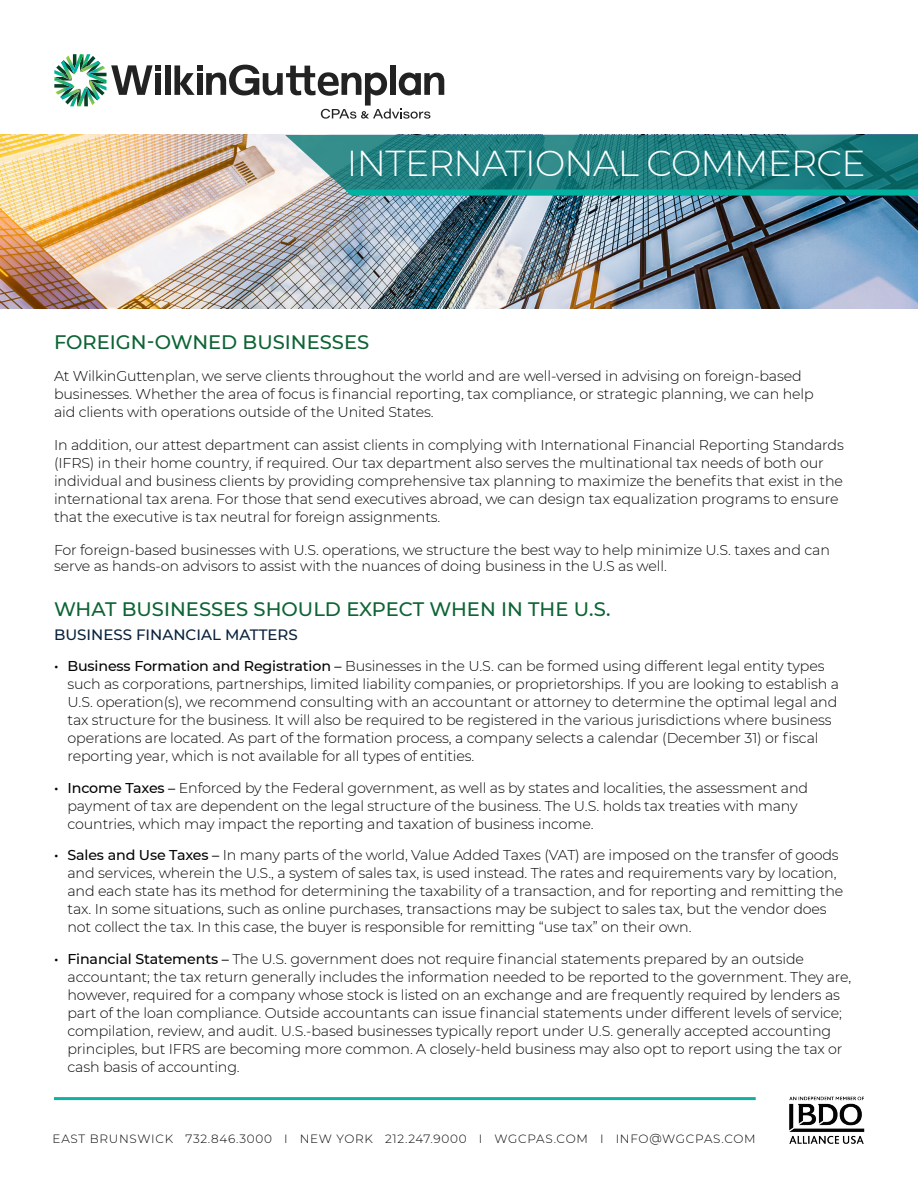
<style>
.page{position:relative;width:918px;height:1188px;background:#fff}
.page>*{position:absolute;margin:0;border:0;box-sizing:border-box;transform-origin:0 0}
.t1{font:300 36px "Montserrat";letter-spacing:-.02em;color:#fff}
.t2{font:500 19.5px "Montserrat";color:#0d6434}
.t3{font:500 15px "Montserrat";color:#08213c}
.t4{font:300 14.25px/18px "Montserrat";letter-spacing:-.01em;color:#040503}
.t5{font:300 12px "Montserrat";letter-spacing:.06em;color:#040503}
.s1{font-weight:500}
</style>
<div class="page">
<img style="left:0;top:135px;width:918px;height:174px">
<svg style="left:285px;top:135px;width:633px;height:60px;background:#278686"></svg>
<div style="left:165px;top:65px;width:6px;height:30px;background:#222"></div>
<img style="left:54px;top:54px;width:107px;height:52px">
<div style="left:155px;top:73px;width:6px;height:22px;background:#222"></div>
<svg style="left:174px;top:65px;width:270px;height:54px"></svg>
<img style="left:789px;top:1096px;width:76px;height:48px">
<hr style="left:54px;top:1097px;width:702px;height:3px;background:#0eb2a0">
<p class="t1" style="left:347px;top:139px;width:520px">INTERNATIONAL COMMERCE</p>
<p class="t2" style="left:54px;top:329px;width:317px">FOREIGN-OWNED BUSINESSES</p>
<p class="t4" style="left:54px;top:366px;width:761px">At WilkinGuttenplan, we serve clients throughout the world and are well-versed in advising on foreign-based businesses. Whether the area of focus is financial reporting, tax compliance, or strategic planning, we can help aid clients with operations outside of the United States.</p>
<p class="t4" style="left:54px;top:435px;width:791px">In addition, our attest department can assist clients in complying with International Financial Reporting Standards (IFRS) in their home country, if required. Our tax department also serves the multinational tax needs of both our individual and business clients by providing comprehensive tax planning to maximize the benefits that exist in the international tax arena. For those that send executives abroad, we can design tax equalization programs to ensure that the executive is tax neutral for foreign assignments.</p>
<p class="t4" style="left:54px;top:541px;width:777px;line-height:16.5px">For foreign-based businesses with U.S. operations, we structure the best way to help minimize U.S. taxes and can serve as hands-on advisors to assist with the nuances of doing business in the U.S as well.</p>
<p class="t2" style="left:54px;top:595px;width:558px">WHAT BUSINESSES SHOULD EXPECT WHEN IN THE U.S.</p>
<p class="t3" style="left:54px;top:624px;width:245px">BUSINESS FINANCIAL MATTERS</p>
<p class="t4" style="left:68px;top:657px;width:773px;text-indent:-14px"><span class="s1">• Business Formation and Registration –</span> Businesses in the U.S. can be formed using different legal entity types such as corporations, partnerships, limited liability companies, or proprietorships. If you are looking to establish a U.S. operation(s), we recommend consulting with an accountant or attorney to determine the optimal legal and tax structure for the business. It will also be required to be registered in the various jurisdictions where business operations are located. As part of the formation process, a company selects a calendar (December 31) or fiscal reporting year, which is not available for all types of entities.</p>
<p class="t4" style="left:68px;top:778px;width:742px;text-indent:-14px"><span class="s1">• Income Taxes –</span> Enforced by the Federal government, as well as by states and localities, the assessment and payment of tax are dependent on the legal structure of the business. The U.S. holds tax treaties with many countries, which may impact the reporting and taxation of business income.</p>
<p class="t4" style="left:68px;top:846px;width:777px;text-indent:-14px"><span class="s1">• Sales and Use Taxes –</span> In many parts of the world, Value Added Taxes (VAT) are imposed on the transfer of goods and services, wherein the U.S., a system of sales tax, is used instead. The rates and requirements vary by location, and each state has its method for determining the taxability of a transaction, and for reporting and remitting the tax. In some situations, such as online purchases, transactions may be subject to sales tax, but the vendor does not collect the tax. In this case, the buyer is responsible for remitting “use tax” on their own.</p>
<p class="t4" style="left:68px;top:949px;width:785px;text-indent:-14px"><span class="s1">• Financial Statements –</span> The U.S. government does not require financial statements prepared by an outside accountant; the tax return generally includes the information needed to be reported to the government. They are, however, required for a company whose stock is listed on an exchange and are frequently required by lenders as part of the loan compliance. Outside accountants can issue financial statements under different levels of service; compilation, review, and audit. U.S.-based businesses typically report under U.S. generally accepted accounting principles, but IFRS are becoming more common. A closely-held business may also opt to report using the tax or cash basis of accounting.</p>
<p class="t5" style="left:53px;top:1130px;width:705px">EAST BRUNSWICK 732.846.3000 I NEW YORK 212.247.9000 I WGCPAS.COM I INFO@WGCPAS.COM</p>
</div>
